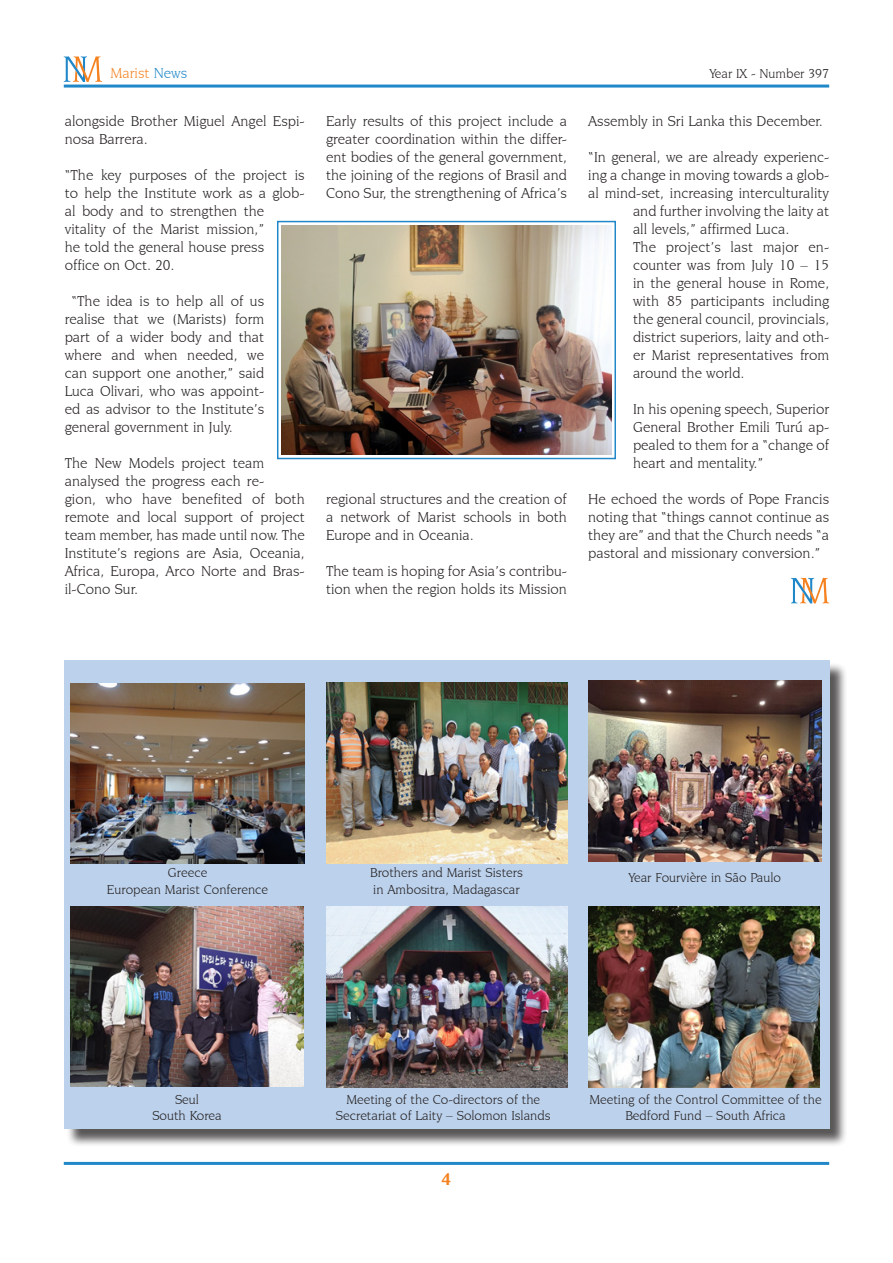
<style>
.page{position:relative;width:893px;height:1263px;background:#fff}
.page>*{position:absolute;margin:0;border:0;box-sizing:border-box;transform-origin:0 0}
.Normale{font:700 18px "Novarese IT Cby BT";color:#f58220}
.paragrafoSemDopo{font:15px/18px "Novarese IT Cby BT";color:#231f20;text-align:justify}
.Normale-2{font:15px "Novarese IT Cby BT";color:#f58220}
.Normale-3{font:13.5px/16.2px "Novarese IT Cby BT";color:#231f20;text-align:center}
.paragrafo4{font:13.5px "Novarese IT Cby BT";color:#231f20}
.s1{color:#2088c9}
</style>
<div class="page">
<hr style="left:64px;top:85px;width:765px;height:3px;background:#2088c9">
<svg style="left:64px;top:56px;width:38px;height:26px"></svg>
<svg style="left:791px;top:578px;width:38px;height:25px"></svg>
<div style="left:66px;top:662px;width:782px;height:485px;background:#231f20;opacity:.75"></div>
<div style="left:64px;top:660px;width:765px;height:468px;background:#bcd1eb"></div>
<hr style="left:64px;top:1162px;width:765px;height:3px;background:#2088c9">
<img style="left:70px;top:683px;width:235px;height:180px">
<img style="left:326px;top:682px;width:241px;height:181px">
<img style="left:588px;top:681px;width:234px;height:180px">
<img style="left:70px;top:906px;width:234px;height:180px">
<img style="left:326px;top:906px;width:241px;height:181px">
<img style="left:588px;top:906px;width:232px;height:181px">
<img style="left:281px;top:225px;width:331px;height:230px">
<div style="left:277px;top:221px;width:339px;height:238px;border:2px solid #2088c9"></div>
<p class="Normale-2" style="left:111px;top:64px;width:78px">Marist <span class="s1">News</span></p>
<p class="Normale-3" style="left:710px;top:65px;width:121px">Year IX - Number 397</p>
<p class="paragrafoSemDopo" style="left:65px;top:112px;width:242px">alongside Brother Miguel Angel Espi&shy;nosa Barrera.</p>
<p class="paragrafoSemDopo" style="left:65px;top:166px;width:242px;text-align:left">“The key purposes of the project is to help the Institute work as a glob&shy;al body and to strengthen the vitality of the Marist mission,”<br>he told the general house press<br>office on Oct. 20.</p>
<p class="paragrafoSemDopo" style="left:65px;top:292px;width:201px;text-indent:7px">“The idea is to help all of us realise that we (Marists) form part of a wider body and that where and when needed, we can support one another,” said Luca Olivari, who was appoint&shy;ed as advisor to the Institute’s general government in July.</p>
<p class="paragrafoSemDopo" style="left:65px;top:454px;width:242px;text-align:left">The New Models project team analysed the progress each re-<br>gion, who have benefited of both remote and local support of project team member, has made until now. The<br>Institute’s regions are Asia, Oceania,<br>Africa, Europa, Arco Norte and Bras&shy;il-Cono Sur.</p>
<p class="paragrafoSemDopo" style="left:326px;top:112px;width:242px">Early results of this project include a greater coordination within the differ&shy;ent bodies of the general government, the joining of the regions of Brasil and Cono Sur, the strengthening of Africa’s</p>
<p class="paragrafoSemDopo" style="left:588px;top:112px;width:236px">Assembly in Sri Lanka this December.</p>
<p class="paragrafoSemDopo" style="left:588px;top:148px;width:242px">“In general, we are already experienc-</p>
<p class="paragrafoSemDopo" style="left:588px;top:166px;width:242px">ing a change in moving towards a glob-</p>
<p class="paragrafoSemDopo" style="left:588px;top:184px;width:242px">al mind-set, increasing interculturality</p>
<p class="paragrafoSemDopo" style="left:633px;top:202px;width:198px">and further involving the laity at</p>
<p class="paragrafoSemDopo" style="left:633px;top:220px;width:158px">all levels,” affirmed Luca.</p>
<p class="paragrafoSemDopo" style="left:633px;top:238px;width:198px">The project’s last major en&shy;counter was from July 10 – 15 in the general house in Rome, with 85 participants including the general council, provincials, district superiors, laity and oth&shy;er Marist representatives from around the world.</p>
<p class="paragrafoSemDopo" style="left:633px;top:400px;width:198px">In his opening speech, Superior General Brother Emili Turú ap&shy;pealed to them for a “change of heart and mentality.”</p>
<p class="paragrafoSemDopo" style="left:588px;top:490px;width:242px">He echoed the words of Pope Francis noting that “things cannot continue as they are” and that the Church needs “a pastoral and missionary conversion.”</p>
<p class="paragrafoSemDopo" style="left:326px;top:490px;width:242px">regional structures and the creation of a network of Marist schools in both Europe and in Oceania.</p>
<p class="paragrafoSemDopo" style="left:326px;top:562px;width:242px">The team is hoping for Asia’s contribu&shy;tion when the region holds its Mission</p>
<p class="Normale-3" style="left:168px;top:865px;width:41px">Greece</p>
<p class="Normale-3" style="left:107px;top:881px;width:163px">European Marist Conference</p>
<p class="Normale-3" style="left:370px;top:865px;width:154px">Brothers and Marist Sisters</p>
<p class="Normale-3" style="left:373px;top:881px;width:148px">in Ambositra, Madagascar</p>
<p class="paragrafo4" style="left:629px;top:870px;width:154px">Year Fourvière in São Paulo</p>
<p class="Normale-3" style="left:175px;top:1091px;width:26px">Seul</p>
<p class="Normale-3" style="left:152px;top:1107px;width:71px">South Korea</p>
<p class="Normale-3" style="left:346px;top:1091px;width:195px">Meeting of the Co-directors of the</p>
<p class="Normale-3" style="left:336px;top:1107px;width:216px">Secretariat of Laity – Solomon Islands</p>
<p class="Normale" style="left:441px;top:1167px;width:12px">4</p>
<p class="Normale-3" style="left:589px;top:1091px;width:234px">Meeting of the Control Committee of the<br>Bedford Fund – South Africa</p>
</div>
